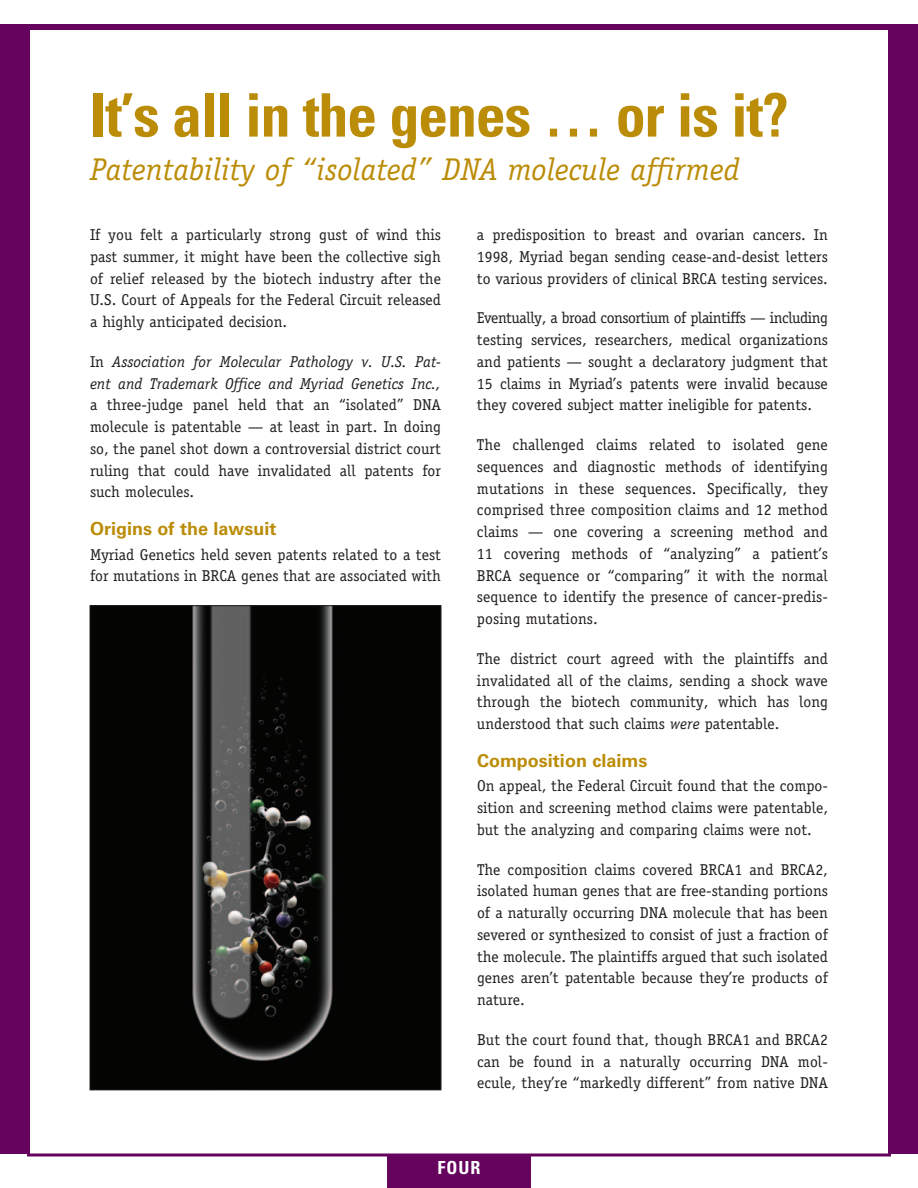
<style>
.page{position:relative;width:918px;height:1188px;background:#fff}
.page>*{position:absolute;margin:0;border:0;box-sizing:border-box;transform-origin:0 0}
.t1{font:700 condensed 60px "Univers LT Std";letter-spacing:-.02em;color:#bb8c07}
.t2{font:italic 31.5px "Officina Serif Std";color:#bb8c07}
.t3{font:700 18px "Univers LT Std";color:#bb8c07}
.t4{font:700 condensed 18px "Univers LT Std";color:#fff}
.t5{font:15.75px/21.8px "Officina Serif Std";color:#231f20;text-align:justify}
.t6{font:italic 15.75px/21.8px "Officina Serif Std";color:#231f20}
.s1{font-style:normal}
.s2{font-style:italic}
</style>
<div class="page">
<div style="left:0;top:24px;width:918px;height:1130px;background:#65035f"></div>
<div style="left:27px;top:27px;width:864px;height:1129px;background:#fff;border:3px solid #65035f"></div>
<div style="left:387px;top:1156px;width:144px;height:32px;background:#65035f"></div>
<img style="left:92px;top:607px;width:347px;height:481px">
<h1 class="t1" style="left:90px;top:78px;width:700px">It’s all in the genes … or is it?</h1>
<h2 class="t2" style="left:90px;top:152px;width:651px">Patentability of “isolated” DNA molecule affirmed</h2>
<p class="t5" style="left:90px;top:224px;width:353px">If you felt a particularly strong gust of wind this past summer, it might have been the collective sigh of relief released by the biotech industry after the U.S. Court of Appeals for the Federal Circuit released a highly anticipated decision.</p>
<p class="t6" style="left:90px;top:351px;width:352px"><span class="s1">In</span> Association for Molecular Pathology v. U.S. Pat&shy;ent and Trademark Office and Myriad Genetics Inc.,</p>
<p class="t5" style="left:90px;top:394px;width:353px">a three-judge panel held that an “isolated” DNA molecule is patentable — at least in part. In doing so, the panel shot down a controversial district court ruling that could have invalidated all patents for such molecules.</p>
<p class="t3" style="left:90px;top:518px;width:188px">Origins of the lawsuit</p>
<p class="t5" style="left:90px;top:543px;width:353px">Myriad Genetics held seven patents related to a test for mutations in BRCA genes that are associated with</p>
<p class="t5" style="left:477px;top:224px;width:352px">a predisposition to breast and ovarian cancers. In 1998, Myriad began sending cease-and-desist letters to various providers of clinical BRCA testing services.</p>
<p class="t5" style="left:477px;top:307px;width:353px">Eventually, a broad consortium of plaintiffs — including testing services, researchers, medical organizations and patients — sought a declaratory judgment that 15 claims in Myriad’s patents were invalid because they covered subject matter ineligible for patents.</p>
<p class="t5" style="left:477px;top:434px;width:353px">The challenged claims related to isolated gene sequences and diagnostic methods of identifying mutations in these sequences. Specifically, they comprised three composition claims and 12 method claims — one covering a screening method and 11 covering methods of “analyzing” a patient’s BRCA sequence or “comparing” it with the normal sequence to identify the presence of cancer-predis&shy;posing mutations.</p>
<p class="t5" style="left:477px;top:648px;width:352px">The district court agreed with the plaintiffs and invalidated all of the claims, sending a shock wave through the biotech community, which has long understood that such claims <span class="s2">were</span> patentable.</p>
<p class="t3" style="left:477px;top:750px;width:172px">Composition claims</p>
<p class="t5" style="left:477px;top:775px;width:353px">On appeal, the Federal Circuit found that the compo&shy;sition and screening method claims were patentable, but the analyzing and comparing claims were not.</p>
<p class="t5" style="left:477px;top:858px;width:353px">The composition claims covered BRCA1 and BRCA2, isolated human genes that are free-standing portions of a naturally occurring DNA molecule that has been severed or synthesized to consist of just a fraction of the molecule. The plaintiffs argued that such isolated genes aren’t patentable because they’re products of nature.</p>
<p class="t5" style="left:477px;top:1029px;width:353px">But the court found that, though BRCA1 and BRCA2 can be found in a naturally occurring DNA mol&shy;ecule, they’re “markedly different” from native DNA</p>
<p class="t4" style="left:438px;top:1157px;width:44px">FOUR</p>
</div>
